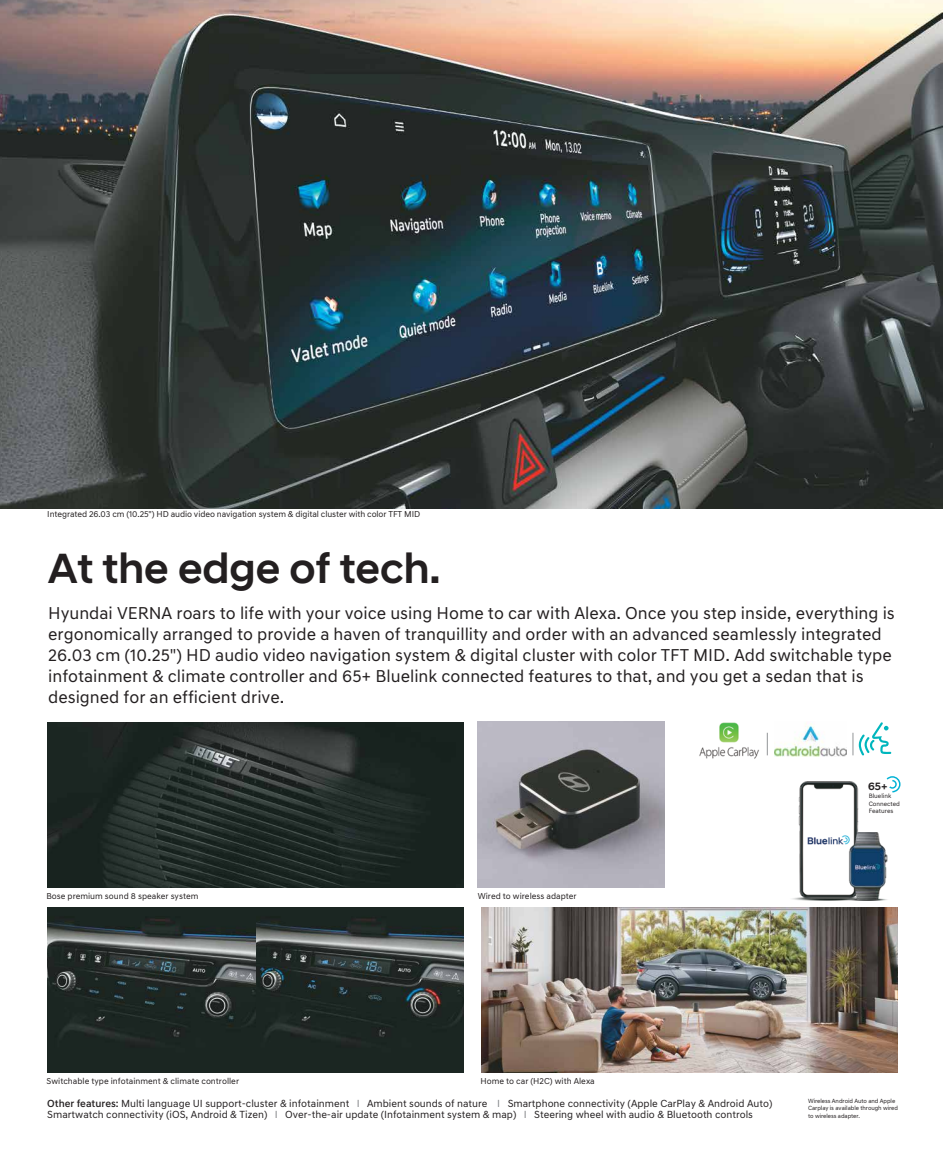
<style>
.page{position:relative;width:945px;height:1166px;background:#fff}
.page>*{position:absolute;margin:0;border:0;box-sizing:border-box;transform-origin:0 0}
.t1{font:500 43.05px "Hyundai Sans Head";color:#231f20}
.t2{font:17.5px/21px "Hyundai Sans Text";color:#231f20}
.t3{font:500 10.76px "Hyundai Sans Head";color:#231f20}
.t4{font:10.5px/11.4px "Hyundai Sans Text";color:#231f20}
.t5{font:8.75px "Hyundai Sans Text";color:#231f20}
.t6{font:6.39px/7.7px "Hyundai Sans Text";color:#231f20}
.t7{font:6.12px/7.4px "Hyundai Sans Text";letter-spacing:-.01em;color:#231f20}
.s1{font-weight:500}
.s2{color:#808285}
</style>
<div class="page">
<img style="left:1px;top:0;width:942px;height:508px">
<img style="left:481px;top:908px;width:417px;height:164px">
<img style="left:256px;top:908px;width:208px;height:164px">
<img style="left:47px;top:722px;width:417px;height:165px">
<svg style="left:853px;top:722px;width:38px;height:33px"></svg>
<svg style="left:767px;top:732px;width:1px;height:23px"></svg>
<img style="left:699px;top:722px;width:60px;height:37px">
<img style="left:774px;top:723px;width:72px;height:33px">
<img style="left:47px;top:908px;width:209px;height:164px">
<img style="left:792px;top:781px;width:76px;height:119px">
<img style="left:845px;top:833px;width:43px;height:67px">
<svg style="left:887px;top:776px;width:14px;height:16px"></svg>
<img style="left:478px;top:721px;width:186px;height:166px">
<p class="t5" style="left:47px;top:508px;width:374px">Integrated 26.03 cm (10.25") HD audio video navigation system &amp; digital cluster with color TFT MID</p>
<h1 class="t1" style="left:48px;top:542px;width:394px">At the edge of tech.</h1>
<p class="t2" style="left:48px;top:602px;width:848px">Hyundai VERNA roars to life with your voice using Home to car with Alexa. Once you step inside, everything is ergonomically arranged to provide a haven of tranquillity and order with an advanced seamlessly integrated 26.03 cm (10.25") HD audio video navigation system &amp; digital cluster with color TFT MID. Add switchable type infotainment &amp; climate controller and 65+ Bluelink connected features to that, and you get a sedan that is designed for an efficient drive.</p>
<p class="t5" style="left:46px;top:890px;width:154px">Bose premium sound 8 speaker system</p>
<p class="t5" style="left:478px;top:890px;width:100px">Wired to wireless adapter</p>
<p class="t3" style="left:868px;top:779px;width:21px">65+</p>
<p class="t6" style="left:869px;top:792px;width:33px">Bluelink<br>Connected<br>Features</p>
<p class="t5" style="left:47px;top:1075px;width:194px">Switchable type infotainment &amp; climate controller</p>
<p class="t5" style="left:480px;top:1075px;width:116px">Home to car (H2C) with Alexa</p>
<p class="t4" style="left:47px;top:1097px;width:727px"><span class="s1">Other features:</span> Multi language UI support-cluster &amp; infotainment <span class="s2">I</span> Ambient sounds of nature <span class="s2">I</span> Smartphone connectivity (Apple CarPlay &amp; Android Auto)<br>Smartwatch connectivity (iOS, Android &amp; Tizen) <span class="s2">I</span> Over-the-air update (Infotainment system &amp; map) <span class="s2">I</span> Steering wheel with audio &amp; Bluetooth controls</p>
<p class="t7" style="left:808px;top:1097px;width:91px">Wireless Android Auto and Apple<br>Carplay is available through wired to wireless adapter.</p>
</div>
